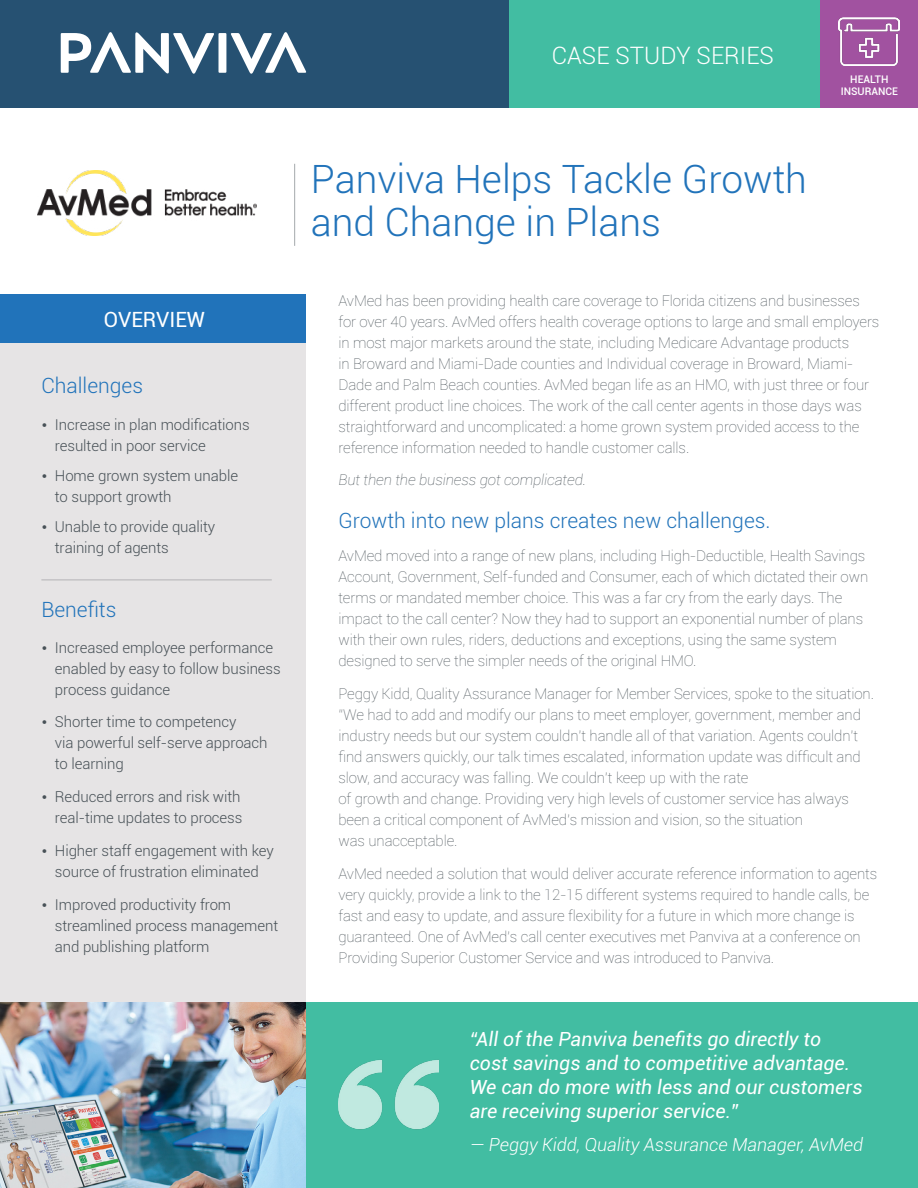
<style>
.page{position:relative;width:918px;height:1188px;background:#fff}
.page>*{position:absolute;margin:0;border:0;box-sizing:border-box;transform-origin:0 0}
.t1{font:300 39px/43.2px "Roboto";color:#2173ba}
.t2{font:300 24px "Roboto";color:#fff}
.t3{font:300 21px "Roboto";color:#2173ba}
.t4{font:21px "Roboto";color:#fff}
.t5{font:italic 19.5px/24px "Roboto";color:#fff}
.t6{font:italic 300 18px "Roboto";color:#fff}
.t7{font:100 15px/21px "Roboto";letter-spacing:-.005em;color:#485157}
.t8{font:300 15px/21px "Roboto";letter-spacing:-.005em;color:#485157}
.t9{font:italic 100 15px "Roboto";letter-spacing:-.005em;color:#485157}
.t10{font:500 10.5px/12px "Roboto";color:#fefefe;text-align:center}
.s1{font-family:"Segoe UI";font-weight:400}
</style>
<div class="page">
<div style="left:0;top:0;width:918px;height:107px;background:#265172"></div>
<svg style="left:61px;top:32px;width:245px;height:42px"></svg>
<div style="left:510px;top:0;width:311px;height:107px;background:#42bda2"></div>
<hr style="left:294px;top:164px;width:1px;height:82px;background:#485157">
<img style="left:38px;top:170px;width:218px;height:65px">
<div style="left:821px;top:0;width:97px;height:107px;background:#a152a0"></div>
<div style="left:0;top:295px;width:306px;height:893px;background:#e6e4e5"></div>
<div style="left:0;top:295px;width:306px;height:48px;background:#2173ba"></div>
<hr style="left:41px;top:580px;width:231px;height:1px;background:#b3b2b5">
<div style="left:306px;top:1003px;width:612px;height:185px;background:#42bda2"></div>
<img style="left:338px;top:1060px;width:101px;height:70px">
<img style="left:0;top:1003px;width:306px;height:185px">
<img style="left:839px;top:17px;width:61px;height:49px">
<h3 class="t4" style="left:104px;top:305px;width:103px">OVERVIEW</h3>
<h3 class="t3" style="left:41px;top:371px;width:103px">Challenges</h3>
<p class="t8" style="left:55px;top:414px;width:196px;text-indent:-13px"><span class="s1">•</span> Increase in plan modifications resulted in poor service</p>
<p class="t8" style="left:55px;top:465px;width:185px;text-indent:-13px"><span class="s1">•</span> Home grown system unable to support growth</p>
<p class="t8" style="left:55px;top:516px;width:162px;text-indent:-13px"><span class="s1">•</span> Unable to provide quality training of agents</p>
<h3 class="t3" style="left:41px;top:595px;width:77px">Benefits</h3>
<p class="t8" style="left:55px;top:637px;width:227px;text-indent:-13px"><span class="s1">•</span> Increased employee performance enabled by easy to follow business process guidance</p>
<p class="t8" style="left:55px;top:711px;width:214px;text-indent:-13px"><span class="s1">•</span> Shorter time to competency<br>via powerful self-serve approach to learning</p>
<p class="t8" style="left:41px;top:786px;width:203px;text-align:right"><span class="s1">•</span> Reduced errors and risk with real-time updates to process</p>
<p class="t8" style="left:41px;top:840px;width:234px;text-align:center"><span class="s1">•</span> Higher staff engagement with key source of frustration eliminated</p>
<p class="t8" style="left:55px;top:894px;width:225px;text-indent:-14px"><span class="s1">•</span> Improved productivity from streamlined process management and publishing platform</p>
<h2 class="t2" style="left:552px;top:39px;width:224px">CASE STUDY SERIES</h2>
<h1 class="t1" style="left:311px;top:156px;width:498px">Panviva Helps Tackle Growth and Change in Plans</h1>
<p class="t10" style="left:841px;top:73px;width:59px">HEALTH<br>INSURANCE</p>
<p class="t7" style="left:338px;top:290px;width:543px">AvMed has been providing health care coverage to Florida citizens and businesses for over 40 years. AvMed offers health coverage options to large and small employers in most major markets around the state, including Medicare Advantage products<br>in Broward and Miami-Dade counties and Individual coverage in Broward, Miami-Dade and Palm Beach counties. AvMed began life as an HMO, with just three or four different product line choices. The work of the call center agents in those days was straightforward and uncomplicated: a home grown system provided access to the reference information needed to handle customer calls.</p>
<p class="t9" style="left:338px;top:469px;width:249px">But then the business got complicated.</p>
<h3 class="t3" style="left:338px;top:506px;width:434px">Growth into new plans creates new challenges.</h3>
<p class="t7" style="left:338px;top:545px;width:531px">AvMed moved into a range of new plans, including High-Deductible, Health Savings Account, Government, Self-funded and Consumer, each of which dictated their own terms or mandated member choice. This was a far cry from the early days. The impact to the call center? Now they had to support an exponential number of plans with their own rules, riders, deductions and exceptions, using the same system designed to serve the simpler needs of the original HMO.</p>
<p class="t7" style="left:338px;top:683px;width:537px">Peggy Kidd, Quality Assurance Manager for Member Services, spoke to the situation. “We had to add and modify our plans to meet employer, government, member and industry needs but our system couldn’t handle all of that variation. Agents couldn’t find answers quickly, our talk times escalated, information update was difficult and slow, and accuracy was falling. We couldn’t keep up with the rate<br>of growth and change. Providing very high levels of customer service has always been a critical component of AvMed’s mission and vision, so the situation<br>was unacceptable.</p>
<p class="t7" style="left:338px;top:863px;width:540px">AvMed needed a solution that would deliver accurate reference information to agents very quickly, provide a link to the 12-15 different systems required to handle calls, be fast and easy to update, and assure flexibility for a future in which more change is guaranteed. One of AvMed’s call center executives met Panviva at a conference on Providing Superior Customer Service and was introduced to Panviva.</p>
<h3 class="t5" style="left:470px;top:1027px;width:394px">“All of the Panviva benefits go directly to cost savings and to competitive advantage.<br>We can do more with less and our customers are receiving superior service.”</h3>
<p class="t6" style="left:470px;top:1132px;width:395px">— Peggy Kidd, Quality Assurance Manager, AvMed</p>
</div>
